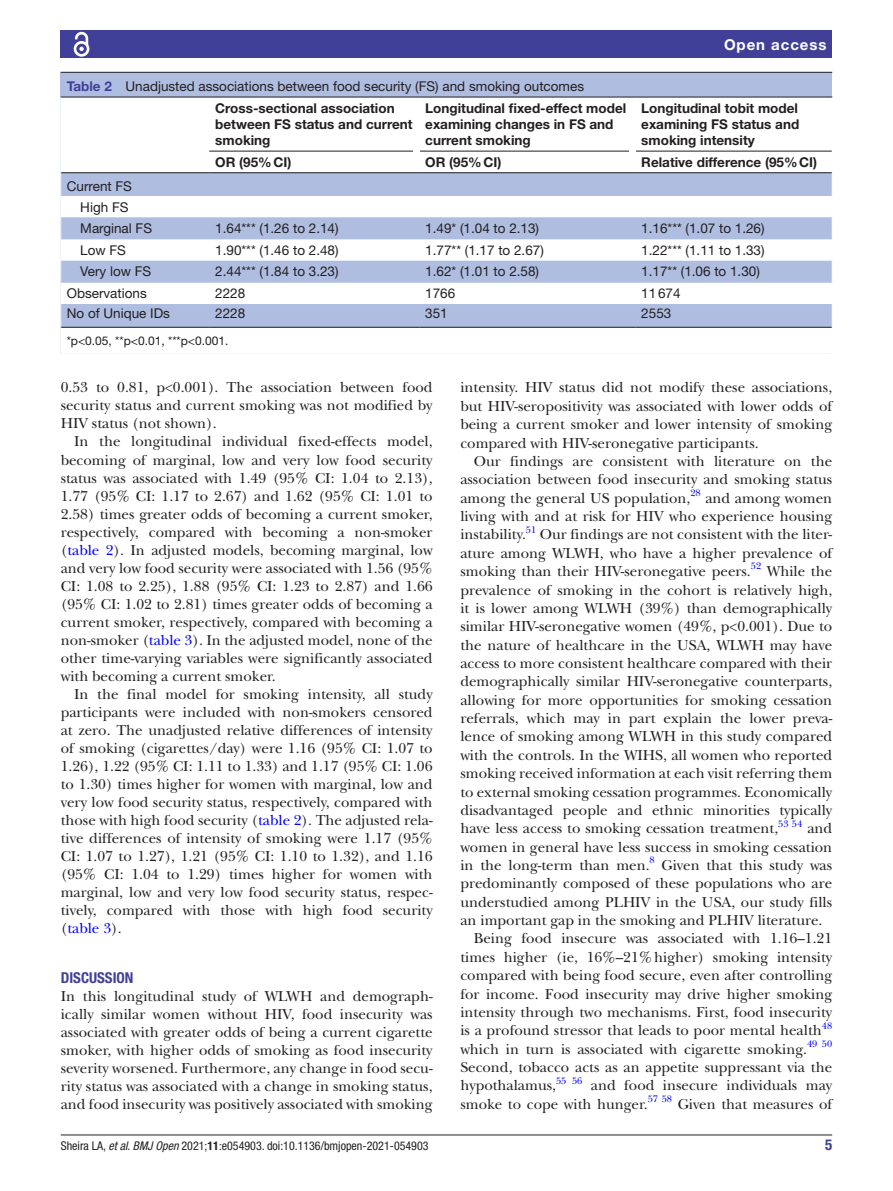
<style>
.page{position:relative;width:893px;height:1191px;background:#fff}
.page>*{position:absolute;margin:0;border:0;box-sizing:border-box;transform-origin:0 0}
.t1{font:15px/18px "New Baskerville";color:#231f20;text-align:justify}
.t2{font:700 condensed 15px "Helvetica Neue LT Std";color:#414099}
.t3{font:700 15px "Helvetica Neue LT Std";letter-spacing:.065em;color:#fff}
.t4{font:13.5px/22px "Helvetica Neue LT Std";color:#231f20}
.t5{font:700 13.5px/16.2px "Helvetica Neue LT Std";color:#231f20}
.t6{font:condensed 12px "Helvetica Neue LT Std";color:#231f20}
.t7{font:12px "Helvetica Neue LT Std";color:#231f20}
.t8{font:9.9px "New Baskerville";color:#00f}
.s1{font-weight:700;color:#414099}
.s2{font-weight:700}
.s3{color:#00f}
.s4{font-style:italic}
</style>
<div class="page">
<hr style="left:61px;top:1134px;width:771px;height:1px;background:#231f20">
<div style="left:61px;top:31px;width:771px;height:27px;background:#414099"></div>
<svg style="left:73px;top:31px;width:17px;height:26px"></svg>
<div style="left:61px;top:73px;width:771px;height:281px;background:#afbde1"></div>
<hr style="left:61px;top:72px;width:771px;height:1px;background:#231f20">
<div style="left:61px;top:98px;width:771px;height:256px;background:#fff"></div>
<svg style="left:61px;top:173px;width:771px;height:154px"></svg>
<hr style="left:61px;top:172px;width:148px;height:1px;background:#231f20">
<hr style="left:61px;top:97px;width:148px;height:1px;background:#231f20">
<hr style="left:209px;top:97px;width:210px;height:1px;background:#231f20">
<hr style="left:419px;top:97px;width:216px;height:1px;background:#231f20">
<hr style="left:635px;top:97px;width:197px;height:1px;background:#231f20">
<hr style="left:209px;top:151px;width:210px;height:1px;background:#231f20">
<hr style="left:209px;top:172px;width:210px;height:1px;background:#231f20">
<hr style="left:419px;top:151px;width:216px;height:1px;background:#231f20">
<hr style="left:419px;top:172px;width:216px;height:1px;background:#231f20">
<hr style="left:635px;top:151px;width:197px;height:1px;background:#231f20">
<hr style="left:635px;top:172px;width:197px;height:1px;background:#231f20">
<hr style="left:209px;top:327px;width:210px;height:1px;background:#231f20">
<hr style="left:419px;top:327px;width:216px;height:1px;background:#231f20">
<hr style="left:635px;top:327px;width:197px;height:1px;background:#231f20">
<hr style="left:61px;top:327px;width:148px;height:1px;background:#231f20">
<svg style="left:60px;top:151px;width:1px;height:203px"></svg>
<hr style="left:67px;top:344px;width:765px;height:1px;background:#fff">
<svg style="left:413px;top:149px;width:6px;height:4px"></svg>
<svg style="left:629px;top:149px;width:6px;height:4px"></svg>
<p class="t3" style="left:724px;top:35px;width:104px">Open access</p>
<p class="t4" style="left:215px;top:75px;width:370px;text-indent:-148px"><span class="s1">Table 2</span> Unadjusted associations between food security (FS) and smoking outcomes<br><span class="s2">Cross-sectional association</span></p>
<p class="t5" style="left:215px;top:116px;width:199px">between FS status and current smoking</p>
<p class="t5" style="left:425px;top:99px;width:202px">Longitudinal fixed-effect model examining changes in FS and current smoking</p>
<p class="t5" style="left:641px;top:99px;width:159px;text-align:justify">Longitudinal tobit model examining FS status and smoking intensity</p>
<p class="t5" style="left:215px;top:153px;width:78px">OR (95%CI)</p>
<p class="t5" style="left:425px;top:153px;width:78px">OR (95%CI)</p>
<p class="t5" style="left:641px;top:153px;width:177px">Relative difference (95%CI)</p>
<p class="t4" style="left:67px;top:176px;width:67px;line-height:20.1px;text-align:right">Current FS<br>High FS</p>
<p class="t4" style="left:80px;top:217px;width:73px">Marginal FS</p>
<p class="t4" style="left:215px;top:217px;width:125px">1.64*** (1.26 to 2.14)</p>
<p class="t4" style="left:425px;top:217px;width:115px">1.49* (1.04 to 2.13)</p>
<p class="t4" style="left:641px;top:217px;width:125px">1.16*** (1.07 to 1.26)</p>
<p class="t4" style="left:80px;top:239px;width:47px">Low FS</p>
<p class="t4" style="left:215px;top:239px;width:125px">1.90*** (1.46 to 2.48)</p>
<p class="t4" style="left:425px;top:239px;width:120px">1.77** (1.17 to 2.67)</p>
<p class="t4" style="left:641px;top:239px;width:125px">1.22*** (1.11 to 1.33)</p>
<p class="t4" style="left:80px;top:260px;width:72px">Very low FS</p>
<p class="t4" style="left:215px;top:260px;width:125px">2.44*** (1.84 to 3.23)</p>
<p class="t4" style="left:425px;top:260px;width:115px">1.62* (1.01 to 2.58)</p>
<p class="t4" style="left:641px;top:260px;width:120px">1.17** (1.06 to 1.30)</p>
<p class="t4" style="left:67px;top:282px;width:82px">Observations</p>
<p class="t4" style="left:215px;top:282px;width:32px">2228</p>
<p class="t4" style="left:425px;top:282px;width:32px">1766</p>
<p class="t4" style="left:641px;top:282px;width:41px">11674</p>
<p class="t4" style="left:67px;top:302px;width:105px">No of Unique IDs</p>
<p class="t4" style="left:215px;top:302px;width:32px">2228</p>
<p class="t4" style="left:425px;top:302px;width:24px">351</p>
<p class="t4" style="left:641px;top:302px;width:32px">2553</p>
<p class="t7" style="left:67px;top:333px;width:163px">*p&lt;0.05, **p&lt;0.01, ***p&lt;0.001.</p>
<p class="t1" style="left:61px;top:379px;width:373px">0.53 to 0.81, p&lt;0.001). The association between food security status and current smoking was not modified by HIV status (not shown).</p>
<p class="t1" style="left:61px;top:433px;width:373px;text-indent:14px">In the longitudinal individual fixed-effects model, becoming of marginal, low and very low food security status was associated with 1.49 (95% CI: 1.04 to 2.13), 1.77 (95% CI: 1.17 to 2.67) and 1.62 (95% CI: 1.01 to 2.58) times greater odds of becoming a current smoker, respectively, compared with becoming a non-smoker (<span class="s3">table 2</span>). In adjusted models, becoming marginal, low and very low food security were associated with 1.56 (95% CI: 1.08 to 2.25), 1.88 (95% CI: 1.23 to 2.87) and 1.66 (95% CI: 1.02 to 2.81) times greater odds of becoming a current smoker, respectively, compared with becoming a non-smoker (<span class="s3">table 3</span>). In the adjusted model, none of the other time-varying variables were significantly associated with becoming a current smoker.</p>
<p class="t1" style="left:61px;top:685px;width:373px;text-indent:14px">In the final model for smoking intensity, all study participants were included with non-smokers censored at zero. The unadjusted relative differences of intensity of smoking (cigarettes/day) were 1.16 (95% CI: 1.07 to 1.26), 1.22 (95% CI: 1.11 to 1.33) and 1.17 (95% CI: 1.06 to 1.30) times higher for women with marginal, low and very low food security status, respectively, compared with those with high food security (<span class="s3">table 2</span>). The adjusted rela&shy;tive differences of intensity of smoking were 1.17 (95% CI: 1.07 to 1.27), 1.21 (95% CI: 1.10 to 1.32), and 1.16 (95% CI: 1.04 to 1.29) times higher for women with marginal, low and very low food security status, respec&shy;tively, compared with those with high food security (<span class="s3">table 3</span>).</p>
<p class="t2" style="left:61px;top:969px;width:74px">DISCUSSION</p>
<p class="t1" style="left:61px;top:987px;width:373px">In this longitudinal study of WLWH and demograph&shy;ically similar women without HIV, food insecurity was associated with greater odds of being a current cigarette smoker, with higher odds of smoking as food insecurity severity worsened. Furthermore, any change in food secu&shy;rity status was associated with a change in smoking status, and food insecurity was positively associated with smoking</p>
<p class="t1" style="left:460px;top:378px;width:373px">intensity. HIV status did not modify these associations, but HIV-seropositivity was associated with lower odds of being a current smoker and lower intensity of smoking compared with HIV-seronegative participants.</p>
<p class="t1" style="left:460px;top:452px;width:373px;text-indent:14px">Our findings are consistent with literature on the association between food insecurity and smoking status among the general US population,</p>
<p class="t8" style="left:690px;top:487px;width:12px">28</p>
<p class="t1" style="left:460px;top:489px;width:373px;text-indent:245px">and among women living with and at risk for HIV who experience housing instability.</p>
<p class="t8" style="left:526px;top:523px;width:12px">51</p>
<p class="t1" style="left:460px;top:525px;width:373px;text-indent:80px">Our findings are not consistent with the liter&shy;ature among WLWH, who have a higher prevalence of smoking than their HIV-seronegative peers.</p>
<p class="t8" style="left:751px;top:560px;width:12px">52</p>
<p class="t1" style="left:460px;top:562px;width:373px;text-indent:306px">While the prevalence of smoking in the cohort is relatively high, it is lower among WLWH (39%) than demographically similar HIV-seronegative women (49%, p&lt;0.001). Due to the nature of healthcare in the USA, WLWH may have access to more consistent healthcare compared with their demographically similar HIV-seronegative counterparts, allowing for more opportunities for smoking cessation referrals, which may in part explain the lower preva&shy;lence of smoking among WLWH in this study compared with the controls. In the WIHS, all women who reported smoking received information at each visit referring them to external smoking cessation programmes. Economically disadvantaged people and ethnic minorities typically have less access to smoking cessation treatment,</p>
<p class="t8" style="left:778px;top:817px;width:26px">53 54</p>
<p class="t1" style="left:460px;top:819px;width:373px;text-indent:347px">and women in general have less success in smoking cessation in the long-term than men.</p>
<p class="t8" style="left:650px;top:854px;width:7px">8</p>
<p class="t1" style="left:662px;top:856px;width:172px">Given that this study was</p>
<p class="t1" style="left:460px;top:874px;width:373px">predominantly composed of these populations who are</p>
<p class="t1" style="left:460px;top:893px;width:373px">understudied among PLHIV in the USA, our study fills</p>
<p class="t1" style="left:460px;top:911px;width:364px">an important gap in the smoking and PLHIV literature.</p>
<p class="t1" style="left:474px;top:929px;width:360px">Being food insecure was associated with 1.16–1.21</p>
<p class="t1" style="left:460px;top:948px;width:373px">times higher (ie, 16%–21%higher) smoking intensity</p>
<p class="t1" style="left:460px;top:966px;width:373px">compared with being food secure, even after controlling</p>
<p class="t1" style="left:460px;top:984px;width:373px">for income. Food insecurity may drive higher smoking</p>
<p class="t1" style="left:460px;top:1003px;width:373px">intensity through two mechanisms. First, food insecurity</p>
<p class="t1" style="left:460px;top:1021px;width:373px">is a profound stressor that leads to poor mental health<sup>48</sup></p>
<p class="t1" style="left:460px;top:1040px;width:348px">which in turn is associated with cigarette smoking.</p>
<p class="t8" style="left:807px;top:1038px;width:27px">49 50</p>
<p class="t1" style="left:460px;top:1058px;width:373px">Second, tobacco acts as an appetite suppressant via the hypothalamus,</p>
<p class="t8" style="left:556px;top:1074px;width:28px">55 56</p>
<p class="t1" style="left:460px;top:1076px;width:373px;text-align:right">and food insecure individuals may<br>smoke to cope with hunger.<sup>57</sup> <sup>58</sup> Given that measures of</p>
<p class="t6" style="left:61px;top:1138px;width:369px">Sheira LA, <span class="s4">et al</span>. <span class="s4">BMJ Open</span> 2021;<span class="s2">11</span>:e054903. doi:10.1136/bmjopen-2021-054903</p>
<p class="t2" style="left:825px;top:1135px;width:9px">5</p>
</div>
